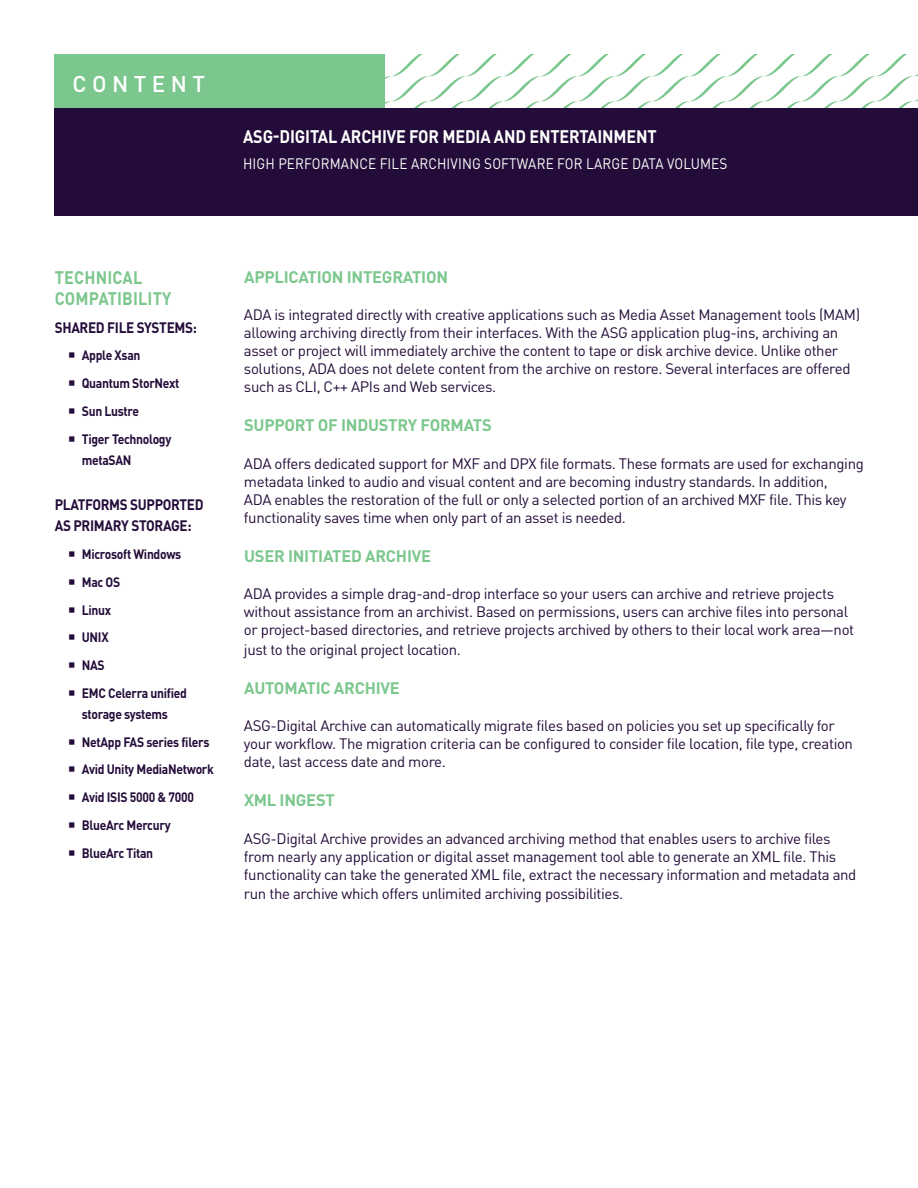
<style>
.page{position:relative;width:918px;height:1188px;background:#fff}
.page>*{position:absolute;margin:0;border:0;box-sizing:border-box;transform-origin:0 0}
.t1{font:500 22.5px "DINOT";color:#fff}
.t2{font:700 18px "DINOT";letter-spacing:-.01em;color:#fff;scale:.9 1}
.Bullets{font:700 18px/21px "DINOT";letter-spacing:.01em;color:#7cc78e;scale:.9 1}
.t3{font:700 16.5px "DINOT";letter-spacing:-.015em;color:#7cc78e}
.t4{font:15px/18px "DINOT";letter-spacing:-.025em;color:#230c39}
.t5{font:15px "DINOT";letter-spacing:.01em;color:#fff;scale:.9 1}
.Bullets-2{font:700 15px/21px "DINOT";letter-spacing:-.025em;color:#230c39;scale:.9 1}
.t6{font:700 13.5px/21px "DINOT";letter-spacing:-.025em;color:#230c39;scale:.9 1}
</style>
<div class="page">
<svg style="left:384px;top:54px;width:534px;height:54px"></svg>
<div style="left:54px;top:54px;width:330px;height:56px;background:#7cc78e"></div>
<div style="left:54px;top:108px;width:864px;height:108px;background:#230c39"></div>
<h1 class="t1" style="left:73px;top:69px;width:134px">C O N T E N T</h1>
<p class="t2" style="left:243px;top:125px;width:461px">ASG-DIGITAL ARCHIVE FOR MEDIA AND ENTERTAINMENT</p>
<p class="t5" style="left:243px;top:154px;width:540px">HIGH PERFORMANCE FILE ARCHIVING SOFTWARE FOR LARGE DATA VOLUMES</p>
<p class="Bullets" style="left:55px;top:266px;width:131px">TECHNICAL<br>COMPATIBILITY</p>
<p class="Bullets-2" style="left:55px;top:316px;width:159px">SHARED FILE SYSTEMS:</p>
<p class="t6" style="left:82px;top:344px;width:67px">Apple Xsan</p>
<p class="t6" style="left:82px;top:372px;width:110px">Quantum StorNext</p>
<p class="t6" style="left:82px;top:400px;width:65px">Sun Lustre</p>
<p class="t6" style="left:82px;top:428px;width:101px">Tiger Technology metaSAN</p>
<p class="Bullets-2" style="left:55px;top:494px;width:167px">PLATFORMS SUPPORTED<br>AS PRIMARY STORAGE:</p>
<p class="t6" style="left:82px;top:543px;width:112px">Microsoft Windows</p>
<p class="t6" style="left:82px;top:571px;width:44px">Mac OS</p>
<p class="t6" style="left:82px;top:599px;width:34px">Linux</p>
<p class="t6" style="left:82px;top:626px;width:31px">UNIX</p>
<p class="t6" style="left:82px;top:654px;width:27px">NAS</p>
<p class="t6" style="left:82px;top:682px;width:118px">EMC Celerra unified storage systems</p>
<p class="t6" style="left:82px;top:731px;width:143px">NetApp FAS series filers</p>
<p class="t6" style="left:82px;top:758px;width:148px">Avid Unity MediaNetwork</p>
<p class="t6" style="left:82px;top:786px;width:126px">Avid ISIS 5000 &amp; 7000</p>
<p class="t6" style="left:82px;top:814px;width:100px">BlueArc Mercury</p>
<p class="t6" style="left:82px;top:842px;width:81px">BlueArc Titan</p>
<p class="t3" style="left:244px;top:266px;width:206px">APPLICATION INTEGRATION</p>
<p class="t4" style="left:244px;top:305px;width:618px">ADA is integrated directly with creative applications such as Media Asset Management tools (MAM) allowing archiving directly from their interfaces. With the ASG application plug-ins, archiving an asset or project will immediately archive the content to tape or disk archive device. Unlike other solutions, ADA does not delete content from the archive on restore. Several interfaces are offered such as CLI, C++ APIs and Web services.</p>
<p class="t3" style="left:244px;top:414px;width:249px">SUPPORT OF INDUSTRY FORMATS</p>
<p class="t4" style="left:244px;top:454px;width:621px">ADA offers dedicated support for MXF and DPX file formats. These formats are used for exchanging metadata linked to audio and visual content and are becoming industry standards. In addition,<br>ADA enables the restoration of the full or only a selected portion of an archived MXF file. This key functionality saves time when only part of an asset is needed.</p>
<p class="t3" style="left:244px;top:545px;width:189px">USER INITIATED ARCHIVE</p>
<p class="t4" style="left:244px;top:584px;width:612px">ADA provides a simple drag-and-drop interface so your users can archive and retrieve projects without assistance from an archivist. Based on permissions, users can archive files into personal or project-based directories, and retrieve projects archived by others to their local work area—not</p>
<p class="t4" style="left:244px;top:640px;width:218px">just to the original project location.</p>
<p class="t3" style="left:244px;top:677px;width:157px">AUTOMATIC ARCHIVE</p>
<p class="t4" style="left:244px;top:716px;width:611px">ASG-Digital Archive can automatically migrate files based on policies you set up specifically for your workflow. The migration criteria can be configured to consider file location, file type, creation date, last access date and more.</p>
<p class="t3" style="left:244px;top:789px;width:92px">XML INGEST</p>
<p class="t4" style="left:244px;top:829px;width:614px">ASG-Digital Archive provides an advanced archiving method that enables users to archive files from nearly any application or digital asset management tool able to generate an XML file. This functionality can take the generated XML file, extract the necessary information and metadata and</p>
<p class="t4" style="left:244px;top:884px;width:381px">run the archive which offers unlimited archiving possibilities.</p>
</div>
